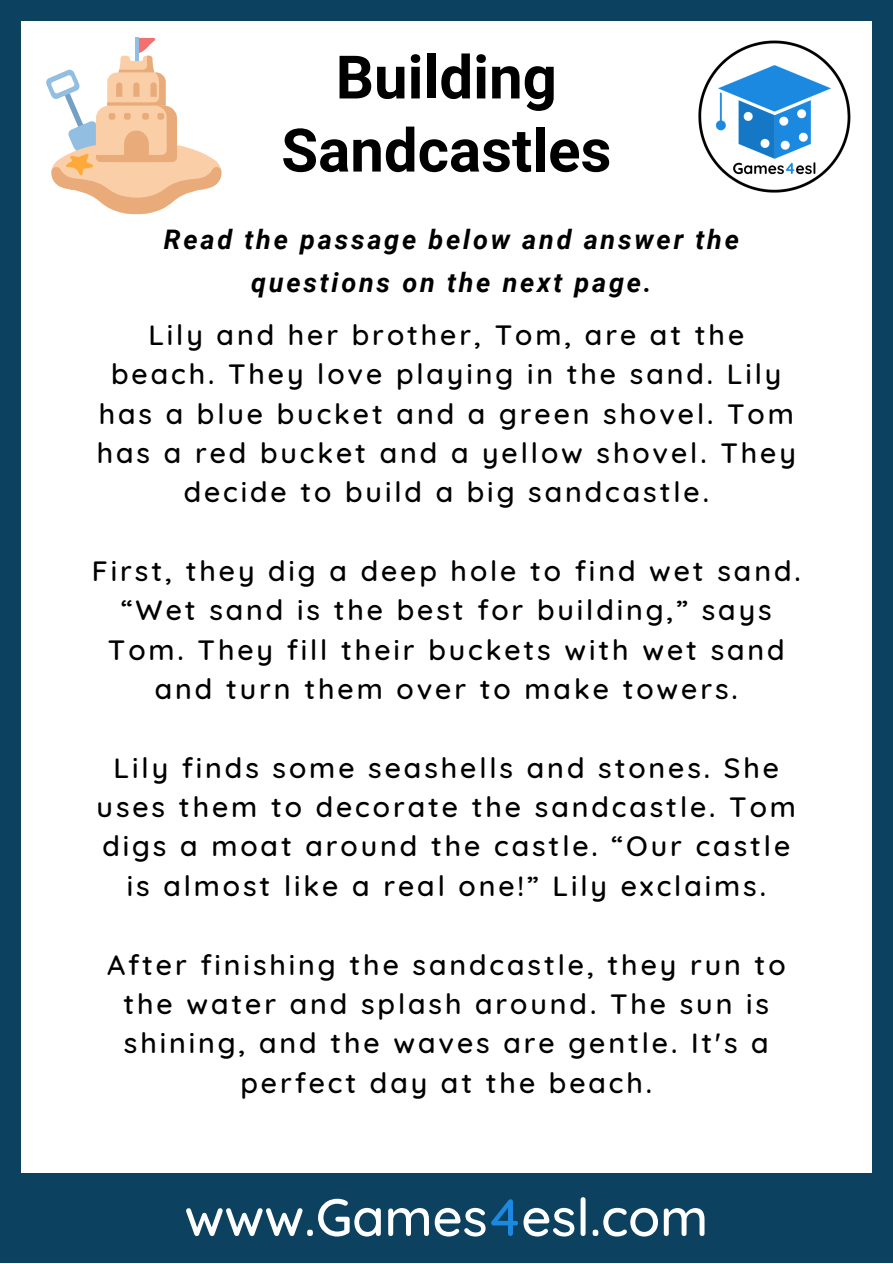
<style>
.page{position:relative;width:893px;height:1264px;background:#fff}
.page>*{position:absolute;margin:0;border:0;box-sizing:border-box;transform-origin:0 0}
.t1{font:700 60px/73.1px "Roboto";color:#000;text-align:center}
.t2{font:500 52.5px "Quicksand";color:#fff}
.t3{font:500 28.5px/39.3px "Quicksand";letter-spacing:.1em;color:#000;text-align:center}
.t4{font:italic 700 27px/42.8px "Roboto";letter-spacing:.1em;color:#000;text-align:center}
.s1{color:#1b89e0}
</style>
<div class="page">
<div style="left:0;top:0;width:892px;height:1262px;background:#0c4160"></div>
<div style="left:21px;top:21px;width:850px;height:1151px;background:#fff"></div>
<img style="left:698px;top:40px;width:153px;height:153px">
<svg style="left:46px;top:38px;width:176px;height:176px"></svg>
<p class="t1" style="left:281px;top:41px;width:331px">Building<br>Sandcastles</p>
<p class="t4" style="left:164px;top:219px;width:576px">Read the passage below and answer the questions on the next page.</p>
<p class="t3" style="left:97px;top:314px;width:700px">Lily and her brother, Tom, are at the beach. They love playing in the sand. Lily has a blue bucket and a green shovel. Tom has a red bucket and a yellow shovel. They decide to build a big sandcastle.</p>
<p class="t3" style="left:92px;top:550px;width:710px">First, they dig a deep hole to find wet sand. “Wet sand is the best for building,” says Tom. They fill their buckets with wet sand and turn them over to make towers.</p>
<p class="t3" style="left:97px;top:747px;width:701px">Lily finds some seashells and stones. She uses them to decorate the sandcastle. Tom digs a moat around the castle. “Our castle is almost like a real one!” Lily exclaims.</p>
<p class="t3" style="left:107px;top:944px;width:680px">After finishing the sandcastle, they run to the water and splash around. The sun is shining, and the waves are gentle. It's a perfect day at the beach.</p>
<p class="t2" style="left:184px;top:1183px;width:525px">www.Games<span class="s1">4</span>esl.com</p>
</div>
